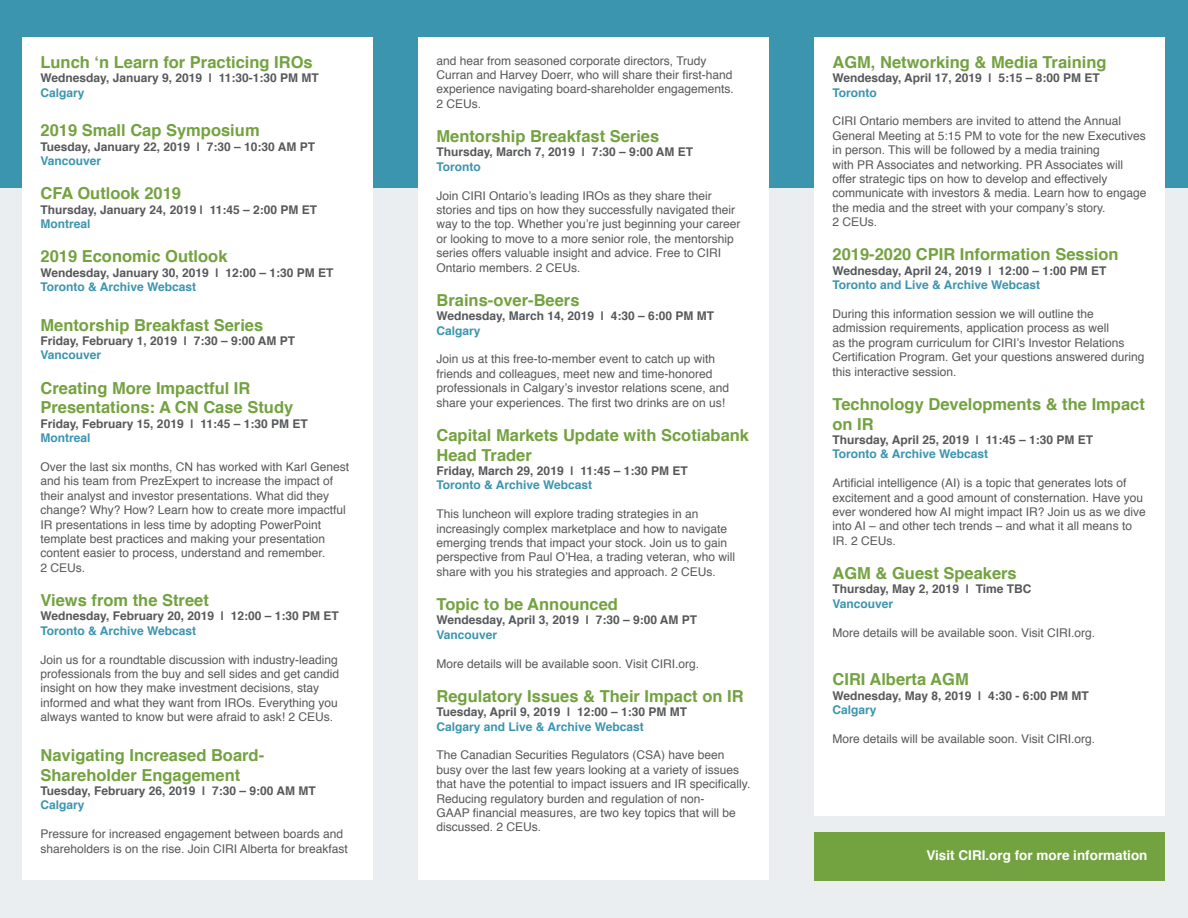
<style>
.page{position:relative;width:1188px;height:918px;background:#ebeef0}
.page>*{position:absolute;margin:0;border:0;box-sizing:border-box;transform-origin:0 0}
.t1{font:700 16.5px/19.8px "Helvetica";color:#73a240}
.t2{font:700 13.5px "Helvetica";color:#fff}
.t3{font:12px/14.4px "Helvetica";color:#57585a}
.t4{font:700 12px "Helvetica";color:#57585a}
.t5{font:700 12px "Helvetica";color:#3b95af}
</style>
<div class="page">
<div style="left:0;top:0;width:1188px;height:188px;background:#3b95af"></div>
<div style="left:418px;top:38px;width:352px;height:842px;background:#fff"></div>
<div style="left:814px;top:38px;width:352px;height:778px;background:#fff"></div>
<div style="left:814px;top:832px;width:352px;height:48px;background:#73a240"></div>
<div style="left:22px;top:38px;width:352px;height:842px;background:#fff"></div>
<p class="t1" style="left:40px;top:52px;width:274px">Lunch ‘n Learn for Practicing IROs</p>
<p class="t4" style="left:40px;top:68px;width:280px">Wednesday, January 9, 2019 | 11:30-1:30 PM MT</p>
<p class="t5" style="left:40px;top:83px;width:46px">Calgary</p>
<p class="t1" style="left:40px;top:121px;width:221px">2019 Small Cap Symposium</p>
<p class="t4" style="left:40px;top:137px;width:276px">Tuesday, January 22, 2019 | 7:30 – 10:30 AM PT</p>
<p class="t5" style="left:40px;top:151px;width:62px">Vancouver</p>
<p class="t1" style="left:40px;top:184px;width:142px">CFA Outlook 2019</p>
<p class="t4" style="left:40px;top:200px;width:278px">Thursday, January 24, 2019 | 11:45 – 2:00 PM ET</p>
<p class="t5" style="left:40px;top:214px;width:52px">Montreal</p>
<p class="t1" style="left:40px;top:247px;width:189px">2019 Economic Outlook</p>
<p class="t4" style="left:40px;top:263px;width:295px">Wendesday, January 30, 2019 | 12:00 – 1:30 PM ET</p>
<p class="t5" style="left:40px;top:277px;width:157px">Toronto &amp; Archive Webcast</p>
<p class="t1" style="left:40px;top:315px;width:224px">Mentorship Breakfast Series</p>
<p class="t4" style="left:40px;top:331px;width:256px">Friday, February 1, 2019 | 7:30 – 9:00 AM PT</p>
<p class="t5" style="left:40px;top:346px;width:62px">Vancouver</p>
<p class="t1" style="left:40px;top:378px;width:254px">Creating More Impactful IR<br>Presentations: A CN Case Study</p>
<p class="t4" style="left:40px;top:414px;width:269px">Friday, February 15, 2019 | 11:45 – 1:30 PM ET</p>
<p class="t5" style="left:40px;top:428px;width:52px">Montreal</p>
<p class="t3" style="left:40px;top:460px;width:310px">Over the last six months, CN has worked with Karl Genest and his team from PrezExpert to increase the impact of their analyst and investor presentations. What did they change? Why? How? Learn how to create more impactful IR presentations in less time by adopting PowerPoint template best practices and making your presentation content easier to process, understand and remember.<br>2 CEUs.</p>
<p class="t1" style="left:40px;top:591px;width:170px">Views from the Street</p>
<p class="t4" style="left:40px;top:607px;width:300px">Wednesday, February 20, 2019 | 12:00 – 1:30 PM ET</p>
<p class="t5" style="left:40px;top:621px;width:157px">Toronto &amp; Archive Webcast</p>
<p class="t3" style="left:40px;top:653px;width:300px">Join us for a roundtable discussion with industry-leading professionals from the buy and sell sides and get candid insight on how they make investment decisions, stay informed and what they want from IROs. Everything you always wanted to know but were afraid to ask! 2 CEUs.</p>
<p class="t1" style="left:40px;top:745px;width:225px">Navigating Increased Board-<br>Shareholder Engagement</p>
<p class="t4" style="left:40px;top:781px;width:277px">Tuesday, February 26, 2019 | 7:30 – 9:00 AM MT</p>
<p class="t5" style="left:40px;top:796px;width:46px">Calgary</p>
<p class="t3" style="left:40px;top:827px;width:309px">Pressure for increased engagement between boards and shareholders is on the rise. Join CIRI Alberta for breakfast</p>
<p class="t3" style="left:436px;top:53px;width:299px">and hear from seasoned corporate directors, Trudy Curran and Harvey Doerr, who will share their first-hand experience navigating board-shareholder engagements.<br>2 CEUs.</p>
<p class="t1" style="left:436px;top:126px;width:224px">Mentorship Breakfast Series</p>
<p class="t4" style="left:436px;top:142px;width:258px">Thursday, March 7, 2019 | 7:30 – 9:00 AM ET</p>
<p class="t5" style="left:436px;top:157px;width:46px">Toronto</p>
<p class="t3" style="left:436px;top:188px;width:306px">Join CIRI Ontario’s leading IROs as they share their stories and tips on how they successfully navigated their way to the top. Whether you’re just beginning your career or looking to move to a more senior role, the mentorship series offers valuable insight and advice. Free to CIRI Ontario members. 2 CEUs.</p>
<p class="t1" style="left:436px;top:290px;width:145px">Brains-over-Beers</p>
<p class="t4" style="left:436px;top:306px;width:279px">Wednesday, March 14, 2019 | 4:30 – 6:00 PM MT</p>
<p class="t5" style="left:436px;top:321px;width:46px">Calgary</p>
<p class="t3" style="left:436px;top:352px;width:294px">Join us at this free-to-member event to catch up with friends and colleagues, meet new and time-honored professionals in Calgary’s investor relations scene, and share your experiences. The first two drinks are on us!</p>
<p class="t1" style="left:436px;top:425px;width:314px">Capital Markets Update with Scotiabank<br>Head Trader</p>
<p class="t4" style="left:436px;top:461px;width:253px">Friday, March 29, 2019 | 11:45 – 1:30 PM ET</p>
<p class="t5" style="left:436px;top:475px;width:157px">Toronto &amp; Archive Webcast</p>
<p class="t3" style="left:436px;top:507px;width:300px">This luncheon will explore trading strategies in an increasingly complex marketplace and how to navigate emerging trends that impact your stock. Join us to gain perspective from Paul O’Hea, a trading veteran, who will share with you his strategies and approach. 2 CEUs.</p>
<p class="t1" style="left:436px;top:594px;width:183px">Topic to be Announced</p>
<p class="t4" style="left:436px;top:610px;width:262px">Wendesday, April 3, 2019 | 7:30 – 9:00 AM PT</p>
<p class="t5" style="left:436px;top:625px;width:62px">Vancouver</p>
<p class="t3" style="left:436px;top:656px;width:264px">More details will be available soon. Visit CIRI.org.</p>
<p class="t1" style="left:436px;top:686px;width:309px">Regulatory Issues &amp; Their Impact on IR</p>
<p class="t4" style="left:436px;top:702px;width:252px">Tuesday, April 9, 2019 | 12:00 – 1:30 PM MT</p>
<p class="t5" style="left:436px;top:717px;width:209px">Calgary and Live &amp; Archive Webcast</p>
<p class="t3" style="left:436px;top:748px;width:315px">The Canadian Securities Regulators (CSA) have been busy over the last few years looking at a variety of issues that have the potential to impact issuers and IR specifically.<br>Reducing regulatory burden and regulation of non-<br>GAAP financial measures, are two key topics that will be discussed. 2 CEUs.</p>
<p class="t1" style="left:832px;top:52px;width:276px">AGM, Networking &amp; Media Training</p>
<p class="t4" style="left:832px;top:68px;width:269px">Wendesday, April 17, 2019 | 5:15 – 8:00 PM ET</p>
<p class="t5" style="left:832px;top:83px;width:46px">Toronto</p>
<p class="t3" style="left:832px;top:114px;width:316px">CIRI Ontario members are invited to attend the Annual General Meeting at 5:15 PM to vote for the new Executives in person. This will be followed by a media training<br>with PR Associates and networking. PR Associates will offer strategic tips on how to develop and effectively communicate with investors &amp; media. Learn how to engage the media and the street with your company’s story.</p>
<p class="t3" style="left:832px;top:215px;width:46px">2 CEUs.</p>
<p class="t1" style="left:832px;top:245px;width:288px">2019-2020 CPIR Information Session</p>
<p class="t4" style="left:832px;top:261px;width:275px">Wednesday, April 24, 2019 | 12:00 – 1:00 PM ET</p>
<p class="t5" style="left:832px;top:275px;width:209px">Toronto and Live &amp; Archive Webcast</p>
<p class="t3" style="left:832px;top:307px;width:314px">During this information session we will outline the admission requirements, application process as well<br>as the program curriculum for CIRI’s Investor Relations Certification Program. Get your questions answered during this interactive session.</p>
<p class="t1" style="left:832px;top:394px;width:314px">Technology Developments &amp; the Impact on IR</p>
<p class="t4" style="left:832px;top:430px;width:262px">Thursday, April 25, 2019 | 11:45 – 1:30 PM ET</p>
<p class="t5" style="left:832px;top:445px;width:157px">Toronto &amp; Archive Webcast</p>
<p class="t3" style="left:832px;top:476px;width:315px">Artificial intelligence (AI) is a topic that generates lots of excitement and a good amount of consternation. Have you ever wondered how AI might impact IR? Join us as we dive into AI – and other tech trends – and what it all means to IR. 2 CEUs.</p>
<p class="t1" style="left:832px;top:564px;width:186px">AGM &amp; Guest Speakers</p>
<p class="t4" style="left:832px;top:580px;width:200px">Thursday, May 2, 2019 | Time TBC</p>
<p class="t5" style="left:832px;top:594px;width:62px">Vancouver</p>
<p class="t3" style="left:832px;top:626px;width:264px">More details will be available soon. Visit CIRI.org.</p>
<p class="t1" style="left:832px;top:670px;width:138px">CIRI Alberta AGM</p>
<p class="t4" style="left:832px;top:686px;width:258px">Wednesday, May 8, 2019 | 4:30 - 6:00 PM MT</p>
<p class="t5" style="left:832px;top:700px;width:46px">Calgary</p>
<p class="t3" style="left:832px;top:732px;width:264px">More details will be available soon. Visit CIRI.org.</p>
<p class="t2" style="left:926px;top:844px;width:223px">Visit CIRI.org for more information</p>
</div>
